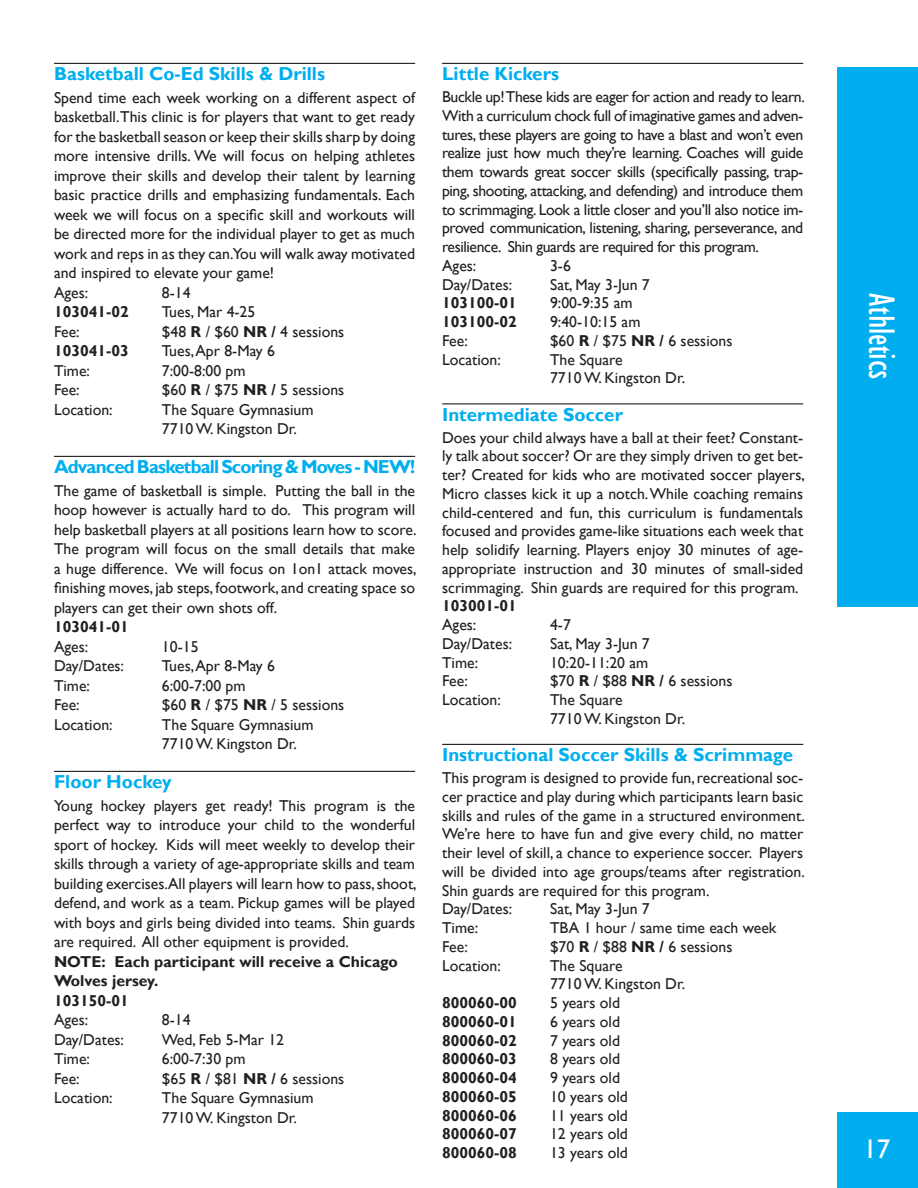
<style>
.page{position:relative;width:918px;height:1188px;background:#fff}
.page>*{position:absolute;margin:0;border:0;box-sizing:border-box;transform-origin:0 0}
.t1{font:condensed 37.5px "Gill Sans";letter-spacing:-.005em;color:#fff}
.t2{font:27px "Gill Sans";color:#fff}
.t3{font:700 18.75px "Gill Sans";color:#00aeef}
.t4{font:700 18.75px "Gill Sans";letter-spacing:-.045em;color:#00aeef}
.t5{font:15.75px/19.5px "Gill Sans";color:#231f20}
.t6{font:15.75px/18.8px "Gill Sans";letter-spacing:-.025em;color:#231f20}
.t7{font:700 15.75px/19.5px "Gill Sans";color:#231f20}
.s1{font-weight:700}
</style>
<div class="page">
<div style="left:837px;top:1112px;width:81px;height:76px;background:#00aeef"></div>
<div style="left:837px;top:67px;width:81px;height:540px;background:#00aeef"></div>
<hr style="left:54px;top:63px;width:361px;height:1px;background:#231f20">
<hr style="left:54px;top:456px;width:361px;height:1px;background:#231f20">
<hr style="left:54px;top:771px;width:361px;height:1px;background:#231f20">
<hr style="left:442px;top:63px;width:361px;height:1px;background:#231f20">
<hr style="left:442px;top:403px;width:361px;height:1px;background:#231f20">
<hr style="left:442px;top:744px;width:361px;height:1px;background:#231f20">
<p class="t3" style="left:54px;top:63px;width:273px">Basketball Co-Ed Skills &amp; Drills</p>
<p class="t5" style="left:54px;top:88px;width:363px">Spend time each week working on a different aspect of basketball.This clinic is for players that want to get ready for the basketball season or keep their skills sharp by doing more intensive drills. We will focus on helping athletes improve their skills and develop their talent by learning basic practice drills and emphasizing fundamentals. Each week we will focus on a specific skill and workouts will be directed more for the individual player to get as much work and reps in as they can.You will walk away motivated and inspired to elevate your game!<br>Ages:</p>
<p class="t5" style="left:162px;top:283px;width:30px">8-14</p>
<p class="t7" style="left:54px;top:303px;width:76px">103041-02</p>
<p class="t5" style="left:162px;top:303px;width:95px">Tues, Mar 4-25</p>
<p class="t5" style="left:54px;top:322px;width:27px">Fee:</p>
<p class="t5" style="left:162px;top:322px;width:184px">$48 <span class="s1">R</span> / $60 <span class="s1">NR /</span> 4 sessions</p>
<p class="t7" style="left:54px;top:342px;width:76px">103041-03</p>
<p class="t5" style="left:162px;top:342px;width:114px">Tues, Apr 8-May 6</p>
<p class="t5" style="left:54px;top:361px;width:38px">Time:</p>
<p class="t5" style="left:162px;top:361px;width:85px">7:00-8:00 pm</p>
<p class="t5" style="left:54px;top:381px;width:27px">Fee:</p>
<p class="t5" style="left:162px;top:381px;width:184px">$60 <span class="s1">R</span> / $75 <span class="s1">NR /</span> 5 sessions</p>
<p class="t5" style="left:54px;top:400px;width:60px">Location:</p>
<p class="t5" style="left:162px;top:400px;width:153px">The Square Gymnasium<br>7710 W. Kingston Dr.</p>
<p class="t4" style="left:54px;top:456px;width:363px">Advanced Basketball Scoring &amp; Moves - NEW!</p>
<p class="t5" style="left:54px;top:481px;width:364px;text-align:justify">The game of basketball is simple. Putting the ball in the hoop however is actually hard to do. This program will help basketball players at all positions learn how to score.<br>The program will focus on the small details that make a huge difference. We will focus on 1on1 attack moves, finishing moves, jab steps, footwork, and creating space so players can get their own shots off.</p>
<p class="t7" style="left:54px;top:618px;width:76px">103041-01</p>
<p class="t5" style="left:54px;top:637px;width:36px">Ages:</p>
<p class="t5" style="left:162px;top:637px;width:38px">10-15</p>
<p class="t5" style="left:54px;top:657px;width:72px">Day/Dates:</p>
<p class="t5" style="left:162px;top:657px;width:114px">Tues, Apr 8-May 6</p>
<p class="t5" style="left:54px;top:676px;width:38px">Time:</p>
<p class="t5" style="left:162px;top:676px;width:85px">6:00-7:00 pm</p>
<p class="t5" style="left:54px;top:696px;width:27px">Fee:</p>
<p class="t5" style="left:162px;top:696px;width:184px">$60 <span class="s1">R</span> / $75 <span class="s1">NR</span> / 5 sessions</p>
<p class="t5" style="left:54px;top:715px;width:60px">Location:</p>
<p class="t5" style="left:162px;top:715px;width:153px">The Square Gymnasium<br>7710 W. Kingston Dr.</p>
<p class="t3" style="left:54px;top:771px;width:119px">Floor Hockey</p>
<p class="t5" style="left:54px;top:796px;width:364px;text-align:justify">Young hockey players get ready! This program is the perfect way to introduce your child to the wonderful sport of hockey. Kids will meet weekly to develop their skills through a variety of age-appropriate skills and team building exercises.All players will learn how to pass, shoot, defend, and work as a team. Pickup games will be played with boys and girls being divided into teams. Shin guards are required. All other equipment is provided.</p>
<p class="t7" style="left:54px;top:952px;width:345px">NOTE: Each participant will receive a Chicago<br>Wolves jersey.<br>103150-01</p>
<p class="t5" style="left:54px;top:1011px;width:36px">Ages:</p>
<p class="t5" style="left:162px;top:1011px;width:30px">8-14</p>
<p class="t5" style="left:54px;top:1030px;width:72px">Day/Dates:</p>
<p class="t5" style="left:162px;top:1030px;width:124px">Wed, Feb 5-Mar 12</p>
<p class="t5" style="left:54px;top:1050px;width:38px">Time:</p>
<p class="t5" style="left:162px;top:1050px;width:85px">6:00-7:30 pm</p>
<p class="t5" style="left:54px;top:1069px;width:27px">Fee:</p>
<p class="t5" style="left:162px;top:1069px;width:184px">$65 <span class="s1">R</span> / $81 <span class="s1">NR /</span> 6 sessions</p>
<p class="t5" style="left:54px;top:1089px;width:60px">Location:</p>
<p class="t5" style="left:162px;top:1089px;width:153px">The Square Gymnasium<br>7710 W. Kingston Dr.</p>
<p class="t3" style="left:442px;top:63px;width:118px">Little Kickers</p>
<p class="t6" style="left:442px;top:88px;width:364px">Buckle up! These kids are eager for action and ready to learn.<br>With a curriculum chock full of imaginative games and adven&shy;tures, these players are going to have a blast and won’t even realize just how much they’re learning. Coaches will guide them towards great soccer skills (specifically passing, trap&shy;ping, shooting, attacking, and defending) and introduce them to scrimmaging. Look a little closer and you’ll also notice im&shy;proved communication, listening, sharing, perseverance, and resilience. Shin guards are required for this program.<br>Ages:</p>
<p class="t5" style="left:550px;top:256px;width:22px">3-6</p>
<p class="t5" style="left:442px;top:275px;width:72px">Day/Dates:</p>
<p class="t5" style="left:550px;top:275px;width:101px">Sat, May 3-Jun 7</p>
<p class="t7" style="left:442px;top:294px;width:76px">103100-01</p>
<p class="t5" style="left:550px;top:294px;width:84px">9:00-9:35 am</p>
<p class="t7" style="left:442px;top:312px;width:76px">103100-02</p>
<p class="t5" style="left:550px;top:312px;width:92px">9:40-10:15 am</p>
<p class="t5" style="left:442px;top:331px;width:27px">Fee:</p>
<p class="t5" style="left:550px;top:331px;width:184px">$60 <span class="s1">R</span> / $75 <span class="s1">NR /</span> 6 sessions</p>
<p class="t5" style="left:442px;top:350px;width:60px">Location:</p>
<p class="t5" style="left:550px;top:350px;width:137px;line-height:18.8px">The Square<br>7710 W. Kingston Dr.</p>
<p class="t3" style="left:442px;top:403px;width:182px">Intermediate Soccer</p>
<p class="t5" style="left:442px;top:428px;width:364px;line-height:18.8px;text-align:justify">Does your child always have a ball at their feet? Constant&shy;ly talk about soccer? Or are they simply driven to get bet&shy;ter? Created for kids who are motivated soccer players, Micro classes kick it up a notch. While coaching remains child-centered and fun, this curriculum is fundamentals focused and provides game-like situations each week that help solidify learning. Players enjoy 30 minutes of age&shy;appropriate instruction and 30 minutes of small-sided scrimmaging. Shin guards are required for this program.</p>
<p class="t7" style="left:442px;top:597px;width:76px">103001-01</p>
<p class="t5" style="left:442px;top:615px;width:36px">Ages:</p>
<p class="t5" style="left:550px;top:615px;width:22px">4-7</p>
<p class="t5" style="left:442px;top:634px;width:72px">Day/Dates:</p>
<p class="t5" style="left:550px;top:634px;width:101px">Sat, May 3-Jun 7</p>
<p class="t5" style="left:442px;top:653px;width:38px">Time:</p>
<p class="t5" style="left:550px;top:653px;width:100px">10:20-11:20 am</p>
<p class="t5" style="left:442px;top:672px;width:27px">Fee:</p>
<p class="t5" style="left:550px;top:672px;width:184px">$70 <span class="s1">R</span> / $88 <span class="s1">NR /</span> 6 sessions</p>
<p class="t5" style="left:442px;top:690px;width:60px">Location:</p>
<p class="t5" style="left:550px;top:691px;width:137px;line-height:18.8px">The Square<br>7710 W. Kingston Dr.</p>
<p class="t3" style="left:442px;top:744px;width:353px">Instructional Soccer Skills &amp; Scrimmage</p>
<p class="t5" style="left:442px;top:769px;width:364px;line-height:18.8px">This program is designed to provide fun, recreational soc&shy;cer practice and play during which participants learn basic skills and rules of the game in a structured environment.<br>We’re here to have fun and give every child, no matter their level of skill, a chance to experience soccer. Players will be divided into age groups/teams after registration.<br>Shin guards are required for this program.<br>Day/Dates:</p>
<p class="t5" style="left:550px;top:900px;width:101px">Sat, May 3-Jun 7</p>
<p class="t5" style="left:442px;top:918px;width:38px">Time:</p>
<p class="t5" style="left:550px;top:918px;width:228px">TBA 1 hour / same time each week</p>
<p class="t5" style="left:442px;top:937px;width:27px">Fee:</p>
<p class="t5" style="left:550px;top:937px;width:184px">$70 <span class="s1">R</span> / $88 <span class="s1">NR /</span> 6 sessions</p>
<p class="t5" style="left:442px;top:956px;width:60px">Location:</p>
<p class="t5" style="left:550px;top:956px;width:137px;line-height:18.8px">The Square<br>7710 W. Kingston Dr.</p>
<p class="t7" style="left:442px;top:993px;width:76px">800060-00</p>
<p class="t5" style="left:550px;top:993px;width:71px">5 years old</p>
<p class="t7" style="left:442px;top:1012px;width:76px">800060-01</p>
<p class="t5" style="left:550px;top:1012px;width:71px">6 years old</p>
<p class="t7" style="left:442px;top:1031px;width:76px">800060-02</p>
<p class="t5" style="left:550px;top:1031px;width:71px">7 years old</p>
<p class="t7" style="left:442px;top:1050px;width:76px">800060-03</p>
<p class="t5" style="left:550px;top:1050px;width:71px">8 years old</p>
<p class="t7" style="left:442px;top:1068px;width:76px">800060-04</p>
<p class="t5" style="left:550px;top:1068px;width:71px">9 years old</p>
<p class="t7" style="left:442px;top:1087px;width:76px">800060-05</p>
<p class="t5" style="left:550px;top:1087px;width:79px">10 years old</p>
<p class="t7" style="left:442px;top:1106px;width:76px">800060-06</p>
<p class="t5" style="left:550px;top:1106px;width:79px">11 years old</p>
<p class="t7" style="left:442px;top:1125px;width:76px">800060-07</p>
<p class="t5" style="left:550px;top:1125px;width:79px">12 years old</p>
<p class="t7" style="left:442px;top:1143px;width:76px">800060-08</p>
<p class="t5" style="left:550px;top:1143px;width:79px">13 years old</p>
<h1 class="t1" style="left:904px;top:293px;width:88px;rotate:90deg">Athletics</h1>
<h2 class="t2" style="left:864px;top:1133px;width:28px">17</h2>
</div>
